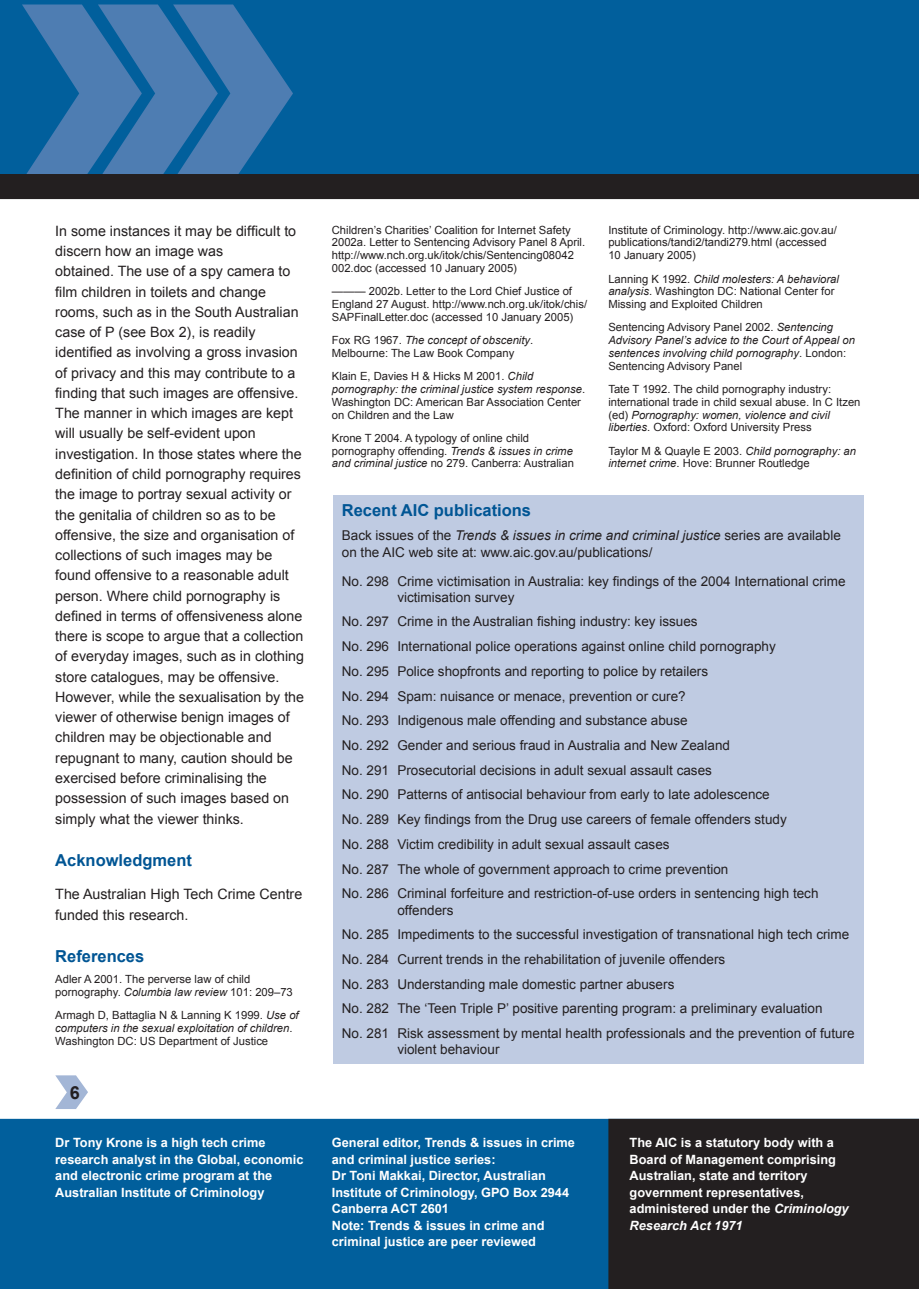
<style>
.page{position:relative;width:919px;height:1289px;background:#fff}
.page>*{position:absolute;margin:0;border:0;box-sizing:border-box;transform-origin:0 0}
.t1{font:700 18px "Arial";color:#231f20}
.t2{font:700 16.5px "Arial";color:#005594}
.t3{font:14.25px/20.2px "Arial";color:#231f20}
.t4{font:13.5px/24.8px "Arial";color:#231f20}
.t5{font:700 12.75px/16.5px "Arial";color:#fff}
.t6{font:11.25px/12.8px "Arial";color:#231f20}
.t7{font:italic 11.25px/12.8px "Arial";color:#231f20}
.s1{font-style:italic}
.s2{font-style:normal}
</style>
<div class="page">
<div style="left:0;top:1118px;width:608px;height:170px;background:#015f9c"></div>
<div style="left:0;top:0;width:918px;height:5px;background:#015f9c"></div>
<div style="left:608px;top:1118px;width:310px;height:170px;background:#231f20"></div>
<svg style="left:0;top:5px;width:918px;height:194px;background:#125b8f"></svg>
<svg style="left:55px;top:1075px;width:33px;height:33px"></svg>
<div style="left:333px;top:495px;width:530px;height:568px;background:#bfcbe2"></div>
<p class="t3" style="left:55px;top:221px;width:250px">In some instances it may be difficult to discern how an image was<br>obtained. The use of a spy camera to film children in toilets and change rooms, such as in the South Australian case of P (see Box 2), is readily identified as involving a gross invasion of privacy and this may contribute to a finding that such images are offensive.<br>The manner in which images are kept will usually be self-evident upon investigation. In those states where the definition of child pornography requires the image to portray sexual activity or the genitalia of children so as to be offensive, the size and organisation of collections of such images may be found offensive to a reasonable adult person. Where child pornography is defined in terms of offensiveness alone there is scope to argue that a collection of everyday images, such as in clothing store catalogues, may be offensive.<br>However, while the sexualisation by the viewer of otherwise benign images of children may be objectionable and repugnant to many, caution should be exercised before criminalising the possession of such images based on simply what the viewer thinks.</p>
<h2 class="t2" style="left:55px;top:849px;width:138px">Acknowledgment</h2>
<p class="t3" style="left:55px;top:884px;width:248px">The Australian High Tech Crime Centre funded this research.</p>
<h2 class="t2" style="left:55px;top:945px;width:90px">References</h2>
<p class="t6" style="left:55px;top:973px;width:239px">Adler A 2001. The perverse law of child pornography. <span class="s1">Columbia law review</span> 101: 209–73</p>
<p class="t6" style="left:55px;top:1009px;width:245px">Armagh D, Battaglia N &amp; Lanning K 1999. <span class="s1">Use of computers in the sexual exploitation of children</span>.<br>Washington DC: US Department of Justice</p>
<h1 class="t1" style="left:70px;top:1080px;width:12px">6</h1>
<p class="t6" style="left:332px;top:223px;width:255px">Children’s Charities’ Coalition for Internet Safety 2002a. Letter to Sentencing Advisory Panel 8 April. http://www.nch.org.uk/itok/chis/Sentencing08042<br>002.doc (accessed 10 January 2005)</p>
<p class="t6" style="left:332px;top:285px;width:257px">——— 2002b. Letter to the Lord Chief Justice of<br>England 27 August. http://www.nch.org.uk/itok/chis/<br>SAPFinalLetter.doc (accessed 10 January 2005)</p>
<p class="t6" style="left:332px;top:334px;width:203px">Fox RG 1967. <span class="s1">The concept of obscenity</span>.<br>Melbourne: The Law Book Company</p>
<p class="t6" style="left:332px;top:370px;width:255px">Klain E, Davies H &amp; Hicks M 2001. <span class="s1">Child pornography: the criminal justice system response</span>.<br>Washington DC: American Bar Association Center on Children and the Law</p>
<p class="t6" style="left:332px;top:431px;width:243px">Krone T 2004. A typology of online child pornography offending. <span class="s1">Trends &amp; issues in crime and criminal justice</span> no 279. Canberra: Australian</p>
<p class="t6" style="left:608px;top:223px;width:230px">Institute of Criminology. http://www.aic.gov.au/ publications/tandi2/tandi279.html (accessed<br>10 January 2005)</p>
<p class="t6" style="left:608px;top:272px;width:232px">Lanning K 1992. <span class="s1">Child molesters: A behavioral analysis</span>. Washington DC: National Center for<br>Missing and Exploited Children</p>
<p class="t7" style="left:608px;top:321px;width:248px"><span class="s2">Sentencing Advisory Panel 2002.</span> Sentencing Advisory Panel’s advice to the Court of Appeal on sentences involving child pornography<span class="s2">. London:<br>Sentencing Advisory Panel</span></p>
<p class="t6" style="left:608px;top:383px;width:253px">Tate T 1992. The child pornography industry: international trade in child sexual abuse. In C Itzen (ed) <span class="s1">Pornography: women, violence and civil liberties</span>. Oxford: Oxford University Press</p>
<p class="t6" style="left:608px;top:444px;width:249px">Taylor M &amp; Quayle E 2003. <span class="s1">Child pornography: an internet crime</span>. Hove: Brunner Routledge</p>
<h2 class="t2" style="left:342px;top:499px;width:191px">Recent AIC publications</h2>
<p class="t4" style="left:342px;top:527px;width:500px;line-height:16.2px">Back issues of the <span class="s1">Trends &amp; issues in crime and criminal justice</span> series are available on the AIC web site at: www.aic.gov.au/publications/</p>
<p class="t4" style="left:397px;top:573px;width:449px;line-height:16.2px;text-indent:-55px">No. 298 Crime victimisation in Australia: key findings of the 2004 International crime victimisation survey</p>
<p class="t4" style="left:342px;top:609px;width:478px">No. 297 Crime in the Australian fishing industry: key issues<br>No. 296 International police operations against online child pornography<br>No. 295 Police shopfronts and reporting to police by retailers<br>No. 294 Spam: nuisance or menace, prevention or cure?<br>No. 293 Indigenous male offending and substance abuse<br>No. 292 Gender and serious fraud in Australia and New Zealand<br>No. 291 Prosecutorial decisions in adult sexual assault cases<br>No. 290 Patterns of antisocial behaviour from early to late adolescence<br>No. 289 Key findings from the Drug use careers of female offenders study<br>No. 288 Victim credibility in adult sexual assault cases<br>No. 287 The whole of government approach to crime prevention<br>No. 286 Criminal forfeiture and restriction-of-use orders in sentencing high tech</p>
<p class="t4" style="left:342px;top:897px;width:514px;text-indent:56px">offenders<br>No. 285 Impediments to the successful investigation of transnational high tech crime No. 284 Current trends in the rehabilitation of juvenile offenders<br>No. 283 Understanding male domestic partner abusers<br>No. 282 The ‘Teen Triple P’ positive parenting program: a preliminary evaluation<br>No. 281 Risk assessment by mental health professionals and the prevention of future</p>
<p class="t4" style="left:397px;top:1037px;width:104px">violent behaviour</p>
<p class="t5" style="left:55px;top:1134px;width:250px">Dr Tony Krone is a high tech crime research analyst in the Global, economic and electronic crime program at the Australian Institute of Criminology</p>
<p class="t5" style="left:332px;top:1134px;width:245px">General editor, Trends &amp; issues in crime and criminal justice series:<br>Dr Toni Makkai, Director, Australian Institute of Criminology, GPO Box 2944<br>Canberra ACT 2601<br>Note: Trends &amp; issues in crime and criminal justice are peer reviewed</p>
<p class="t5" style="left:629px;top:1134px;width:220px">The AIC is a statutory body with a<br>Board of Management comprising<br>Australian, state and territory government representatives, administered under the <span class="s1">Criminology<br>Research Act 1971</span></p>
</div>
